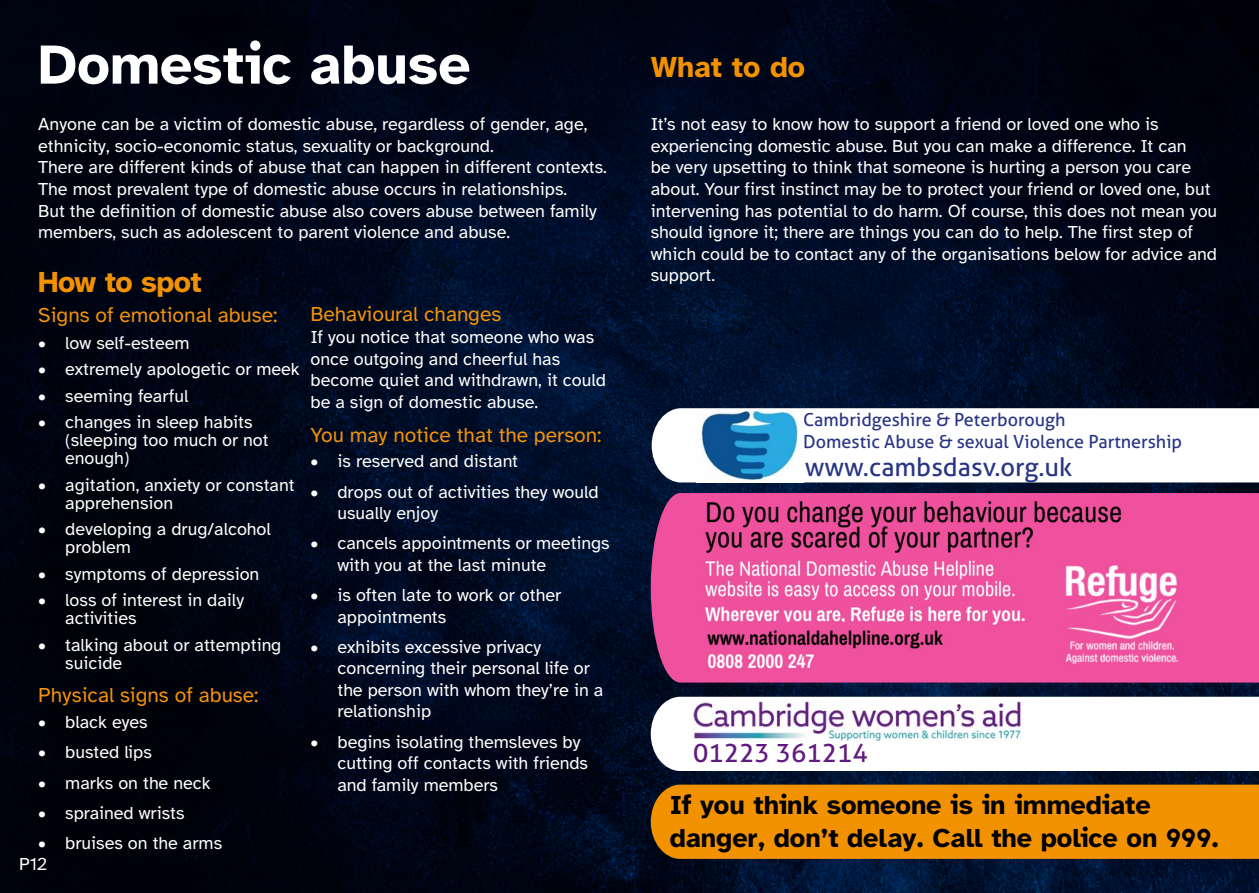
<style>
.page{position:relative;width:1259px;height:893px;background:#fff}
.page>*{position:absolute;margin:0;border:0;box-sizing:border-box;transform-origin:0 0}
.Header_1{font:700 57px "Atkinson Hyperlegible";color:#fff}
.Header_3_condensed{font:700 30px "Atkinson Hyperlegible";letter-spacing:-.02em;color:#f39200}
.Header_3{font:700 30px "Atkinson Hyperlegible";color:#f39200}
.Header_3_1{font:700 27px/32.4px "Atkinson Hyperlegible";color:#000}
.t1{font:25.5px "Aller";color:#283583}
.t2{font:25.5px "Aller";color:#611b7e}
.Inset_yellow_regular{font:21px "Atkinson Hyperlegible";color:#f39207}
.Body_2{font:18px/21.6px "Atkinson Hyperlegible";color:#fff}
.t3{font:18px/21.6px "Aller";color:#283583}
</style>
<div class="page">
<img style="left:0;top:0;width:1259px;height:893px">
<svg style="left:651px;top:408px;width:608px;height:74px"></svg>
<svg style="left:651px;top:697px;width:608px;height:74px"></svg>
<div style="left:651px;top:785px;width:608px;height:74px;background:#f39200"></div>
<svg style="left:651px;top:493px;width:608px;height:190px;background:#e04d97"></svg>
<img style="left:696px;top:409px;width:107px;height:73px">
<img style="left:696px;top:495px;width:493px;height:185px">
<img style="left:693px;top:701px;width:328px;height:39px">
<p class="Header_1" style="left:38px;top:32px;width:434px">Domestic abuse</p>
<p class="Body_2" style="left:38px;top:114px;width:550px">Anyone can be a victim of domestic abuse, regardless of gender, age, ethnicity, socio-economic status, sexuality or background.</p>
<p class="Body_2" style="left:38px;top:157px;width:570px">There are different kinds of abuse that can happen in different contexts.<br>The most prevalent type of domestic abuse occurs in relationships.<br>But the definition of domestic abuse also covers abuse between family members, such as adolescent to parent violence and abuse.</p>
<p class="Header_3_condensed" style="left:38px;top:264px;width:165px">How to spot</p>
<p class="Inset_yellow_regular" style="left:38px;top:304px;width:241px">Signs of emotional abuse:</p>
<p class="Body_2" style="left:38px;top:332px;width:153px">• low self-esteem</p>
<p class="Body_2" style="left:38px;top:359px;width:263px">• extremely apologetic or meek</p>
<p class="Body_2" style="left:38px;top:385px;width:152px">• seeming fearful</p>
<p class="Body_2" style="left:65px;top:413px;width:205px;line-height:18px;text-indent:-27px">• changes in sleep habits (sleeping too much or not enough)</p>
<p class="Body_2" style="left:65px;top:476px;width:231px;line-height:18px;text-indent:-27px">• agitation, anxiety or constant apprehension</p>
<p class="Body_2" style="left:65px;top:520px;width:207px;line-height:18px;text-indent:-27px">• developing a drug/alcohol problem</p>
<p class="Body_2" style="left:38px;top:563px;width:223px">• symptoms of depression</p>
<p class="Body_2" style="left:65px;top:592px;width:180px;line-height:18px;text-indent:-27px">• loss of interest in daily activities</p>
<p class="Body_2" style="left:65px;top:636px;width:217px;line-height:18px;text-indent:-27px">• talking about or attempting suicide</p>
<p class="Inset_yellow_regular" style="left:38px;top:684px;width:222px">Physical signs of abuse:</p>
<p class="Body_2" style="left:38px;top:712px;width:111px">• black eyes</p>
<p class="Body_2" style="left:38px;top:742px;width:115px">• busted lips</p>
<p class="Body_2" style="left:38px;top:772px;width:174px">• marks on the neck</p>
<p class="Body_2" style="left:38px;top:802px;width:148px">• sprained wrists</p>
<p class="Body_2" style="left:38px;top:832px;width:185px">• bruises on the arms</p>
<p class="Inset_yellow_regular" style="left:310px;top:303px;width:192px">Behavioural changes</p>
<p class="Body_2" style="left:310px;top:327px;width:297px">If you notice that someone who was once outgoing and cheerful has become quiet and withdrawn, it could be a sign of domestic abuse.</p>
<p class="Inset_yellow_regular" style="left:310px;top:423px;width:293px">You may notice that the person:</p>
<p class="Body_2" style="left:310px;top:451px;width:209px">• is reserved and distant</p>
<p class="Body_2" style="left:337px;top:481px;width:262px;text-indent:-27px">• drops out of activities they would usually enjoy</p>
<p class="Body_2" style="left:337px;top:533px;width:274px;text-indent:-27px">• cancels appointments or meetings with you at the last minute</p>
<p class="Body_2" style="left:337px;top:584px;width:225px;text-indent:-27px">• is often late to work or other appointments</p>
<p class="Body_2" style="left:337px;top:636px;width:267px;text-indent:-27px">• exhibits excessive privacy concerning their personal life or the person with whom they’re in a relationship</p>
<p class="Body_2" style="left:337px;top:731px;width:252px;text-indent:-27px">• begins isolating themsleves by cutting off contacts with friends and family members</p>
<p class="Body_2" style="left:19px;top:854px;width:29px">P12</p>
<p class="Header_3" style="left:651px;top:50px;width:156px">What to do</p>
<p class="Body_2" style="left:651px;top:114px;width:568px">It’s not easy to know how to support a friend or loved one who is experiencing domestic abuse. But you can make a difference. It can<br>be very upsetting to think that someone is hurting a person you care about. Your first instinct may be to protect your friend or loved one, but intervening has potential to do harm. Of course, this does not mean you should ignore it; there are things you can do to help. The first step of which could be to contact any of the organisations below for advice and support.</p>
<p class="t3" style="left:803px;top:409px;width:380px">Cambridgeshire &amp; Peterborough<br>Domestic Abuse &amp; sexual Violence Partnership</p>
<h3 class="t1" style="left:804px;top:452px;width:269px">www.cambsdasv.org.uk</h3>
<h3 class="t2" style="left:693px;top:738px;width:176px">01223 361214</h3>
<p class="Header_3_1" style="left:670px;top:789px;width:551px">If you think someone is in immediate danger, don’t delay. Call the police on 999.</p>
</div>
